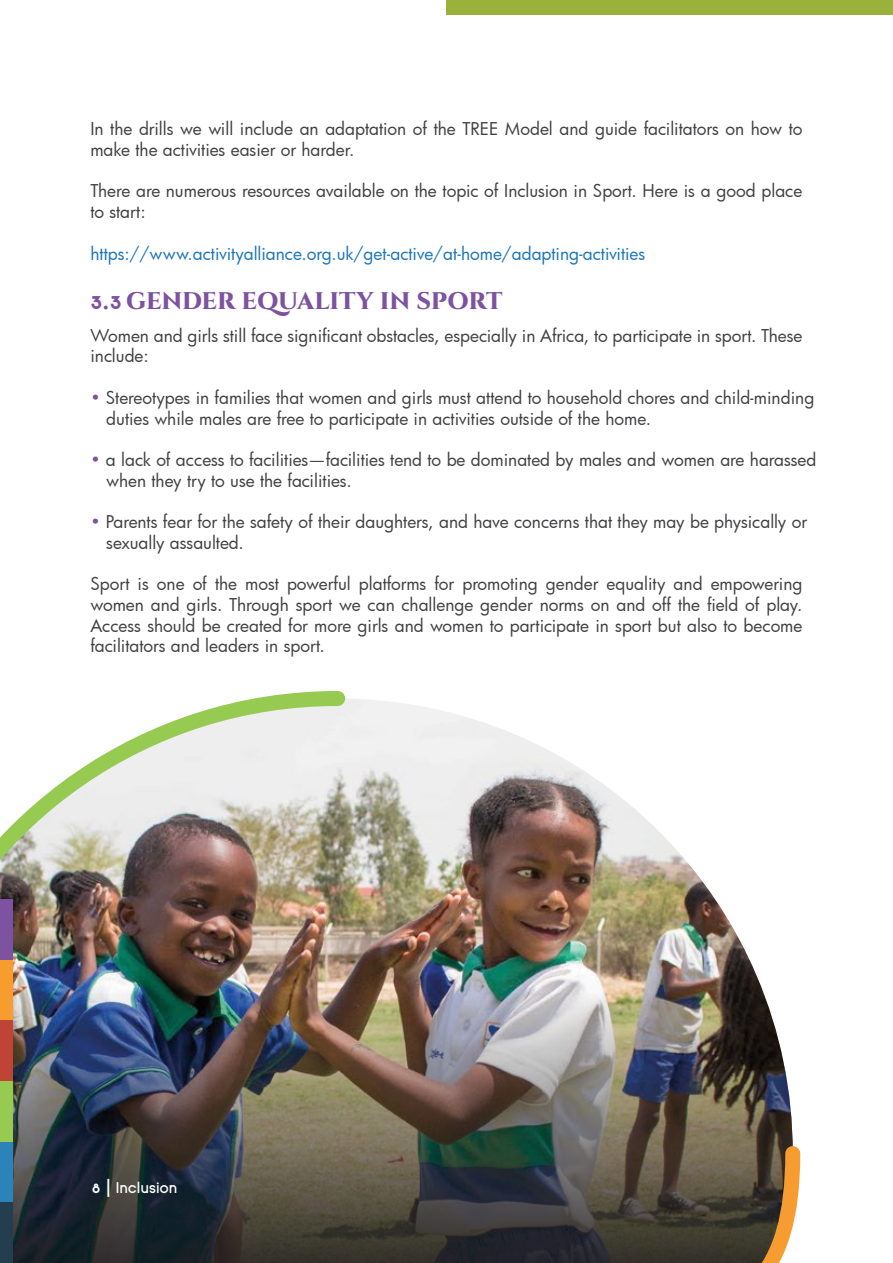
<style>
.page{position:relative;width:893px;height:1263px;background:#fff}
.page>*{position:absolute;margin:0;border:0;box-sizing:border-box;transform-origin:0 0}
.t1{font:800 24px "Cinzel";letter-spacing:-.005em;color:#7d52a1}
.t2{font:17.25px/20.7px "Futura";color:#414042}
.t3{font:17.25px "Futura";color:#1c75bc}
.t4{font:600 15px "Ginora Sans";letter-spacing:-.01em;color:#fff}
.s1{font-family:"Ginora Sans";font-weight:700}
.s2{color:#7d52a1}
.s3{font-size:18px}
</style>
<div class="page">
<img style="left:353px;top:699px;width:411px;height:295px">
<img style="left:13px;top:994px;width:780px;height:144px">
<img style="left:0;top:691px;width:353px;height:314px">
<svg style="left:13px;top:1138px;width:788px;height:125px;background:#42413b"></svg>
<div style="left:0;top:1202px;width:13px;height:61px;background:#253e4f"></div>
<div style="left:0;top:1141px;width:13px;height:61px;background:#2c83ba"></div>
<div style="left:0;top:1081px;width:13px;height:60px;background:#96ca51"></div>
<div style="left:0;top:1020px;width:13px;height:61px;background:#c04435"></div>
<div style="left:0;top:959px;width:13px;height:61px;background:#f69d2e"></div>
<div style="left:0;top:899px;width:13px;height:60px;background:#7d52a1"></div>
<div style="left:446px;top:0;width:447px;height:15px;background:#9ab13b"></div>
<p class="t2" style="left:90px;top:118px;width:714px">In the drills we will include an adaptation of the TREE Model and guide facilitators on how to make the activities easier or harder.</p>
<p class="t2" style="left:90px;top:180px;width:714px">There are numerous resources available on the topic of Inclusion in Sport. Here is a good place to start:</p>
<p class="t3" style="left:90px;top:241px;width:556px">https://www.activityalliance.org.uk/get-active/at-home/adapting-activities</p>
<h1 class="t1" style="left:90px;top:286px;width:414px"><span class="s1">3.3</span> GENDER EQUALITY IN SPORT</h1>
<p class="t2" style="left:90px;top:325px;width:714px">Women and girls still face significant obstacles, especially in Africa, to participate in sport. These include:</p>
<p class="t2" style="left:106px;top:387px;width:709px;text-indent:-16px"><span class="s2">•</span> Stereotypes in families that women and girls must attend to household chores and child-minding duties while males are free to participate in activities outside of the home.</p>
<p class="t2" style="left:106px;top:449px;width:712px;text-indent:-16px"><span class="s2">•</span> a lack of access to facilities—facilities tend to be dominated by males and women are harassed when they try to use the facilities.</p>
<p class="t2" style="left:106px;top:511px;width:702px;text-indent:-16px"><span class="s2">•</span> Parents fear for the safety of their daughters, and have concerns that they may be physically or sexually assaulted.</p>
<p class="t2" style="left:90px;top:573px;width:714px;text-align:justify">Sport is one of the most powerful platforms for promoting gender equality and empowering women and girls. Through sport we can challenge gender norms on and off the field of play.<br>Access should be created for more girls and women to participate in sport but also to become facilitators and leaders in sport.</p>
<p class="t4" style="left:92px;top:1179px;width:87px"><span class="s3">8 |</span> Inclusion</p>
</div>
